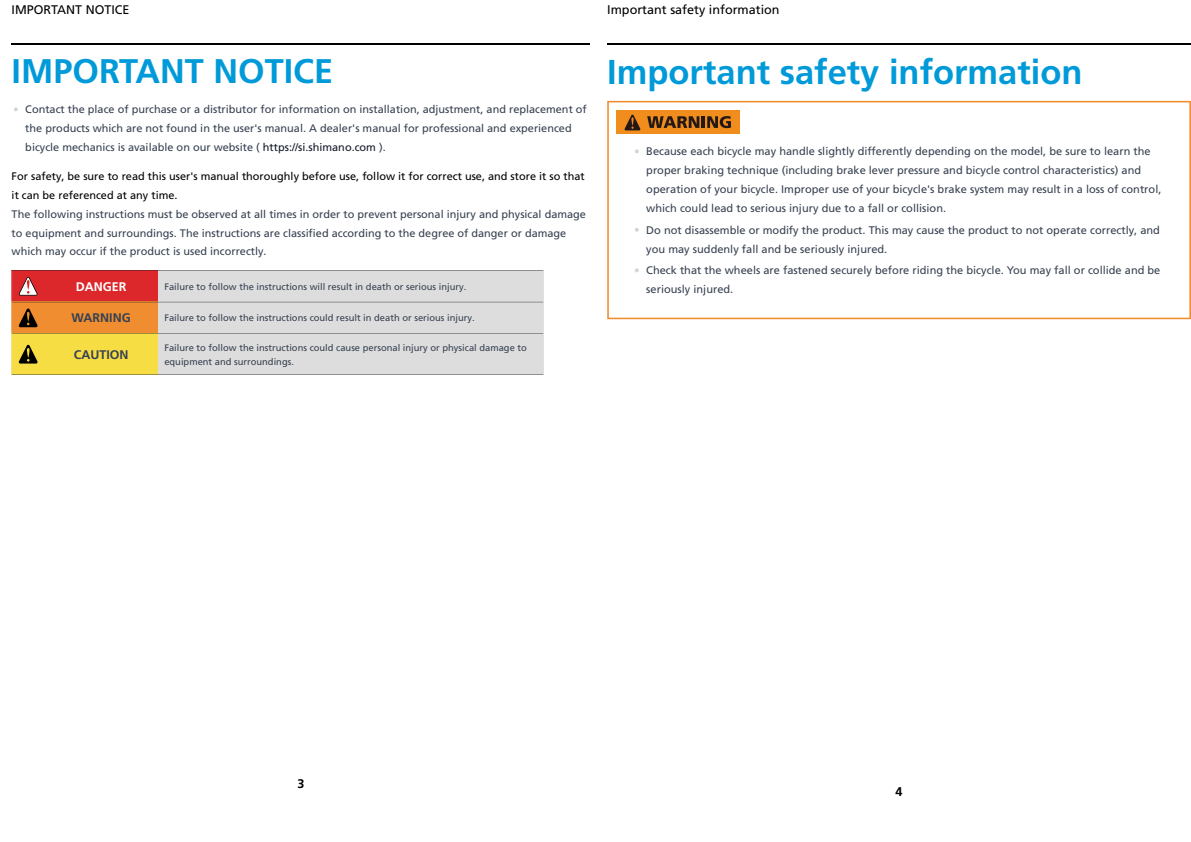
<style>
.page{position:relative;width:1191px;height:842px;background:#fff}
.page>*{position:absolute;margin:0;border:0;box-sizing:border-box;transform-origin:0 0}
.t1{font:700 34.5px "Frutiger LT Pro";color:#009ad9}
.t2{font:700 34.2px "Frutiger LT Pro";color:#009ad9}
.t3{font:12.6px "Frutiger LT Pro";color:#000}
.t4{font:700 12.6px "Frutiger LT Pro";color:#000}
.t5{font:12.5px "Frutiger LT Pro";color:#000}
.t6{font:700 12.5px "Frutiger LT Pro";color:#374151}
.t7{font:700 12.5px "Frutiger LT Pro";color:#fff}
.t8{font:700 12.5px "Frutiger LT Pro";color:#000}
.t9{font:11px/18.9px "Frutiger LT Pro";color:#374151}
.t10{font:10.9px/18.7px "Frutiger LT Pro";color:#374151}
.t11{font:10.9px/18.7px "Frutiger LT Pro";color:#000}
.t12{font:9.4px/14.1px "Frutiger LT Pro";color:#374151}
.s1{color:#111827}
</style>
<div class="page">
<svg style="left:12px;top:270px;width:532px;height:105px;background:#dcc4ad"></svg>
<svg style="left:14px;top:107px;width:4px;height:4px"></svg>
<hr style="left:12px;top:43px;width:578px;height:2px;background:#000">
<svg style="left:607px;top:101px;width:584px;height:218px"></svg>
<div style="left:616px;top:110px;width:124px;height:24px;background:#f08d1d"></div>
<svg style="left:624px;top:115px;width:16px;height:15px"></svg>
<svg style="left:647px;top:116px;width:84px;height:12px"></svg>
<svg style="left:635px;top:149px;width:4px;height:4px"></svg>
<svg style="left:635px;top:228px;width:4px;height:4px"></svg>
<svg style="left:635px;top:268px;width:4px;height:4px"></svg>
<hr style="left:607px;top:44px;width:584px;height:1px;background:#000">
<p class="t5" style="left:12px;top:2px;width:119px">IMPORTANT NOTICE</p>
<h2 class="t2" style="left:12px;top:51px;width:323px">IMPORTANT NOTICE</h2>
<p class="t10" style="left:25px;top:100px;width:563px">Contact the place of purchase or a distributor for information on installation, adjustment, and replacement of the products which are not found in the user's manual. A dealer's manual for professional and experienced bicycle mechanics is available on our website ( <span class="s1">https://si.shimano.com</span> ).</p>
<p class="t11" style="left:12px;top:167px;width:574px">For safety, be sure to read this user's manual thoroughly before use, follow it for correct use, and store it so that it can be referenced at any time.</p>
<p class="t10" style="left:12px;top:205px;width:576px">The following instructions must be observed at all times in order to prevent personal injury and physical damage to equipment and surroundings. The instructions are classified according to the degree of danger or damage which may occur if the product is used incorrectly.</p>
<p class="t7" style="left:76px;top:279px;width:52px">DANGER</p>
<p class="t12" style="left:164px;top:279px;width:304px">Failure to follow the instructions will result in death or serious injury.</p>
<p class="t6" style="left:72px;top:310px;width:61px">WARNING</p>
<p class="t12" style="left:164px;top:311px;width:312px">Failure to follow the instructions could result in death or serious injury.</p>
<p class="t6" style="left:74px;top:347px;width:56px">CAUTION</p>
<p class="t12" style="left:164px;top:340px;width:364px">Failure to follow the instructions could cause personal injury or physical damage to equipment and surroundings.</p>
<p class="t3" style="left:607px;top:2px;width:174px">Important safety information</p>
<h1 class="t1" style="left:607px;top:51px;width:477px">Important safety information</h1>
<p class="t9" style="left:646px;top:142px;width:517px">Because each bicycle may handle slightly differently depending on the model, be sure to learn the proper braking technique (including brake lever pressure and bicycle control characteristics) and operation of your bicycle. Improper use of your bicycle's brake system may result in a loss of control, which could lead to serious injury due to a fall or collision.</p>
<p class="t9" style="left:646px;top:220px;width:515px">Do not disassemble or modify the product. This may cause the product to not operate correctly, and you may suddenly fall and be seriously injured.</p>
<p class="t9" style="left:646px;top:261px;width:515px">Check that the wheels are fastened securely before riding the bicycle. You may fall or collide and be seriously injured.</p>
<p class="t8" style="left:297px;top:776px;width:8px">3</p>
<p class="t4" style="left:895px;top:784px;width:9px">4</p>
</div>
